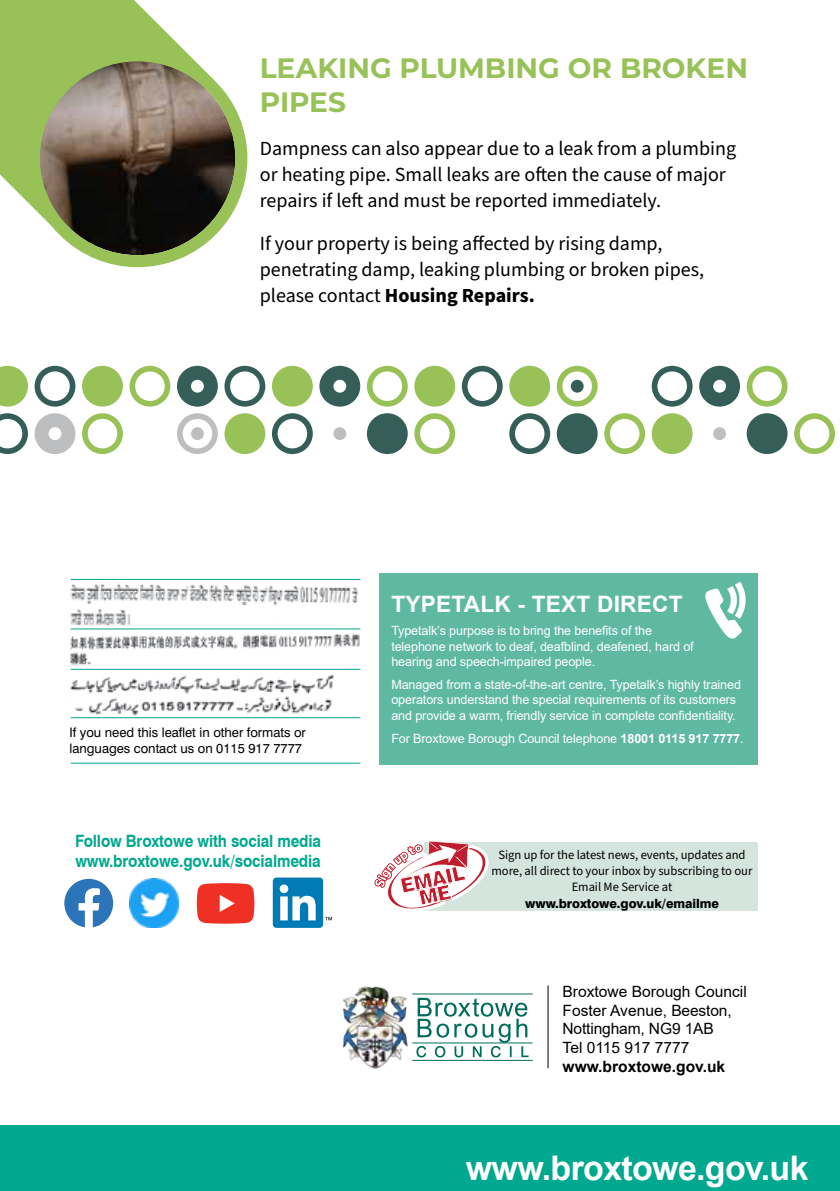
<style>
.page{position:relative;width:840px;height:1191px;background:#fff}
.page>*{position:absolute;margin:0;border:0;box-sizing:border-box;transform-origin:0 0}
.t1{font:700 34px "Arial";letter-spacing:-.02em;color:#fff}
.t2{font:700 28px/34px "Montserrat";color:#98c257}
.t3{font:700 22.6px "Arial";letter-spacing:.01em;color:#fff}
.t4{font:900 20.6px/15.8px "Halvett";color:#be1e2d;text-align:center}
.t5{font:20px/26px "Source Sans Pro";color:#000}
.t6{font:700 17px/19.6px "Swiss 721 BT";letter-spacing:-.01em;color:#00a88f;scale:.9 1}
.t7{font:15.6px/18.6px "Arial";color:#000}
.t8{font:700 15.6px "Arial";color:#000}
.t9{font:13.2px/15.8px "Swiss 721 BT";color:#000}
.t10{font:12.8px/15.2px "Arial";letter-spacing:-.01em;color:#fff}
.t11{font:12.8px/16.4px "Source Sans Pro";letter-spacing:-.005em;color:#000;text-align:center}
.t12{font:800 12.8px "Swiss 721 BT";letter-spacing:-.005em;color:#000}
.s1{font-weight:700}
.s2{font-family:"Swiss 721 BT"}
</style>
<div class="page">
<svg style="left:0;top:0;width:195px;height:215px;fill:#98c257"></svg>
<svg style="left:416px;top:997px;width:112px;height:60px"></svg>
<hr style="left:412px;top:1042px;width:120px;height:1px;background:#006d5c">
<hr style="left:412px;top:1059px;width:120px;height:1px;background:#006d5c">
<hr style="left:412px;top:993px;width:120px;height:1px;background:#006d5c">
<img style="left:343px;top:986px;width:65px;height:82px">
<div style="left:379px;top:573px;width:378px;height:192px;background:#5fb9a1"></div>
<svg style="left:705px;top:581px;width:41px;height:58px"></svg>
<img style="left:70px;top:583px;width:291px;height:46px">
<img style="left:70px;top:633px;width:290px;height:33px">
<img style="left:70px;top:674px;width:264px;height:44px">
<hr style="left:71px;top:579px;width:289px;height:1px;background:#00a88f">
<hr style="left:71px;top:628px;width:289px;height:1px;background:#00a88f">
<hr style="left:71px;top:669px;width:289px;height:1px;background:#00a88f">
<hr style="left:71px;top:717px;width:289px;height:1px;background:#00a88f">
<hr style="left:71px;top:762px;width:289px;height:1px;background:#00a88f">
<div style="left:272px;top:877px;width:51px;height:51px;background:#007bb6;border-radius:4px"></div>
<svg style="left:279px;top:884px;width:36px;height:36px"></svg>
<svg style="left:325px;top:917px;width:7px;height:3px"></svg>
<svg style="left:64px;top:879px;width:49px;height:48px"></svg>
<img style="left:129px;top:879px;width:49px;height:48px">
<svg style="left:197px;top:883px;width:57px;height:40px;background:#ef463a"></svg>
<hr style="left:547px;top:985px;width:1px;height:83px;background:#000">
<div style="left:424px;top:842px;width:333px;height:69px;background:#d4e5de"></div>
<svg style="left:374px;top:841px;width:114px;height:70px"></svg>
<div style="left:0;top:1125px;width:839px;height:66px;background:#00a88f"></div>
<svg style="left:556px;top:366px;width:41px;height:40px"></svg>
<svg style="left:0;top:366px;width:28px;height:40px"></svg>
<div style="left:509px;top:366px;width:41px;height:40px;background:#98c257;border-radius:50%"></div>
<svg style="left:35px;top:366px;width:40px;height:40px"></svg>
<svg style="left:461px;top:366px;width:41px;height:40px"></svg>
<div style="left:82px;top:366px;width:41px;height:40px;background:#98c257;border-radius:50%"></div>
<div style="left:414px;top:366px;width:41px;height:40px;background:#98c257;border-radius:50%"></div>
<svg style="left:129px;top:366px;width:41px;height:40px"></svg>
<svg style="left:366px;top:366px;width:41px;height:40px"></svg>
<svg style="left:746px;top:366px;width:41px;height:40px"></svg>
<div style="left:177px;top:366px;width:41px;height:40px;background:#355e58;border-radius:50%"></div>
<div style="left:319px;top:366px;width:41px;height:40px;background:#355e58;border-radius:50%"></div>
<div style="left:698px;top:366px;width:41px;height:40px;background:#355e58;border-radius:50%"></div>
<svg style="left:224px;top:366px;width:41px;height:40px"></svg>
<svg style="left:272px;top:413px;width:40px;height:41px"></svg>
<svg style="left:651px;top:366px;width:41px;height:40px"></svg>
<svg style="left:604px;top:413px;width:40px;height:41px"></svg>
<div style="left:556px;top:413px;width:41px;height:41px;background:#355e58;border-radius:50%"></div>
<svg style="left:0;top:413px;width:28px;height:41px"></svg>
<svg style="left:509px;top:413px;width:41px;height:41px"></svg>
<div style="left:35px;top:413px;width:40px;height:41px;background:#bcbec0;border-radius:50%"></div>
<svg style="left:82px;top:413px;width:41px;height:41px"></svg>
<svg style="left:414px;top:413px;width:41px;height:41px"></svg>
<svg style="left:794px;top:413px;width:40px;height:41px"></svg>
<div style="left:366px;top:413px;width:41px;height:41px;background:#355e58;border-radius:50%"></div>
<div style="left:746px;top:413px;width:41px;height:41px;background:#355e58;border-radius:50%"></div>
<svg style="left:177px;top:413px;width:41px;height:41px"></svg>
<div style="left:224px;top:413px;width:41px;height:41px;background:#98c257;border-radius:50%"></div>
<div style="left:272px;top:366px;width:40px;height:40px;background:#98c257;border-radius:50%"></div>
<div style="left:651px;top:413px;width:41px;height:41px;background:#98c257;border-radius:50%"></div>
<div style="left:191px;top:380px;width:13px;height:13px;background:#fff;border-radius:50%"></div>
<div style="left:333px;top:380px;width:13px;height:13px;background:#fff;border-radius:50%"></div>
<svg style="left:712px;top:380px;width:13px;height:13px"></svg>
<div style="left:570px;top:380px;width:13px;height:13px;background:#355e58;border-radius:50%"></div>
<div style="left:191px;top:427px;width:13px;height:13px;background:#bcbec0;border-radius:50%"></div>
<div style="left:333px;top:427px;width:13px;height:13px;background:#bcbec0;border-radius:50%"></div>
<div style="left:712px;top:427px;width:13px;height:13px;background:#bcbec0;border-radius:50%"></div>
<div style="left:49px;top:427px;width:12px;height:13px;background:#fff;border-radius:50%"></div>
<img style="left:40px;top:61px;width:195px;height:194px">
<div style="left:28px;top:49px;width:219px;height:218px;border:12px solid #98c257;border-radius:50%"></div>
<h2 class="t2" style="left:260px;top:50px;width:489px">LEAKING PLUMBING OR BROKEN<br>PIPES</h2>
<h3 class="t5" style="left:260px;top:136px;width:477px">Dampness can also appear due to a leak from a plumbing or heating pipe. Small leaks are often the cause of major repairs if left and must be reported immediately.</h3>
<h3 class="t5" style="left:260px;top:231px;width:445px">If your property is being affected by rising damp, penetrating damp, leaking plumbing or broken pipes, please contact <span class="s1">Housing Repairs.</span></h3>
<p class="t9" style="left:69px;top:725px;width:238px">If you need this leaflet in other formats or languages contact us on 0115 917 7777</p>
<h3 class="t6" style="left:75px;top:831px;width:275px">Follow Broxtowe with social media www.broxtowe.gov.uk/socialmedia</h3>
<h3 class="t3" style="left:391px;top:588px;width:292px">TYPETALK - TEXT DIRECT</h3>
<p class="t10" style="left:391px;top:623px;width:304px">Typetalk’s purpose is to bring the benefits of the telephone network to deaf, deafblind, deafened, hard of hearing and speech-impaired people.</p>
<p class="t10" style="left:391px;top:677px;width:351px">Managed from a state-of-the-art centre, Typetalk’s highly trained operators understand the special requirements of its customers and provide a warm, friendly service in complete confidentiality.</p>
<p class="t10" style="left:391px;top:731px;width:353px">For Broxtowe Borough Council telephone <span class="s1">18001 0115 917 7777</span><span class="s2">.</span></p>
<h3 class="t4" style="left:398px;top:878px;width:67px;rotate:-12deg">EMAIL<br>ME</h3>
<p class="t11" style="left:491px;top:846px;width:262px">Sign up for the latest news, events, updates and more, all direct to your inbox by subscribing to our<br>Email Me Service at</p>
<p class="t12" style="left:525px;top:895px;width:195px">www.broxtowe.gov.uk/emailme</p>
<p class="t7" style="left:562px;top:982px;width:186px">Broxtowe Borough Council<br>Foster Avenue, Beeston,<br>Nottingham, NG9 1AB<br>Tel 0115 917 7777</p>
<p class="t8" style="left:562px;top:1055px;width:164px">www.broxtowe.gov.uk</p>
<h1 class="t1" style="left:465px;top:1144px;width:344px">www.broxtowe.gov.uk</h1>
</div>
